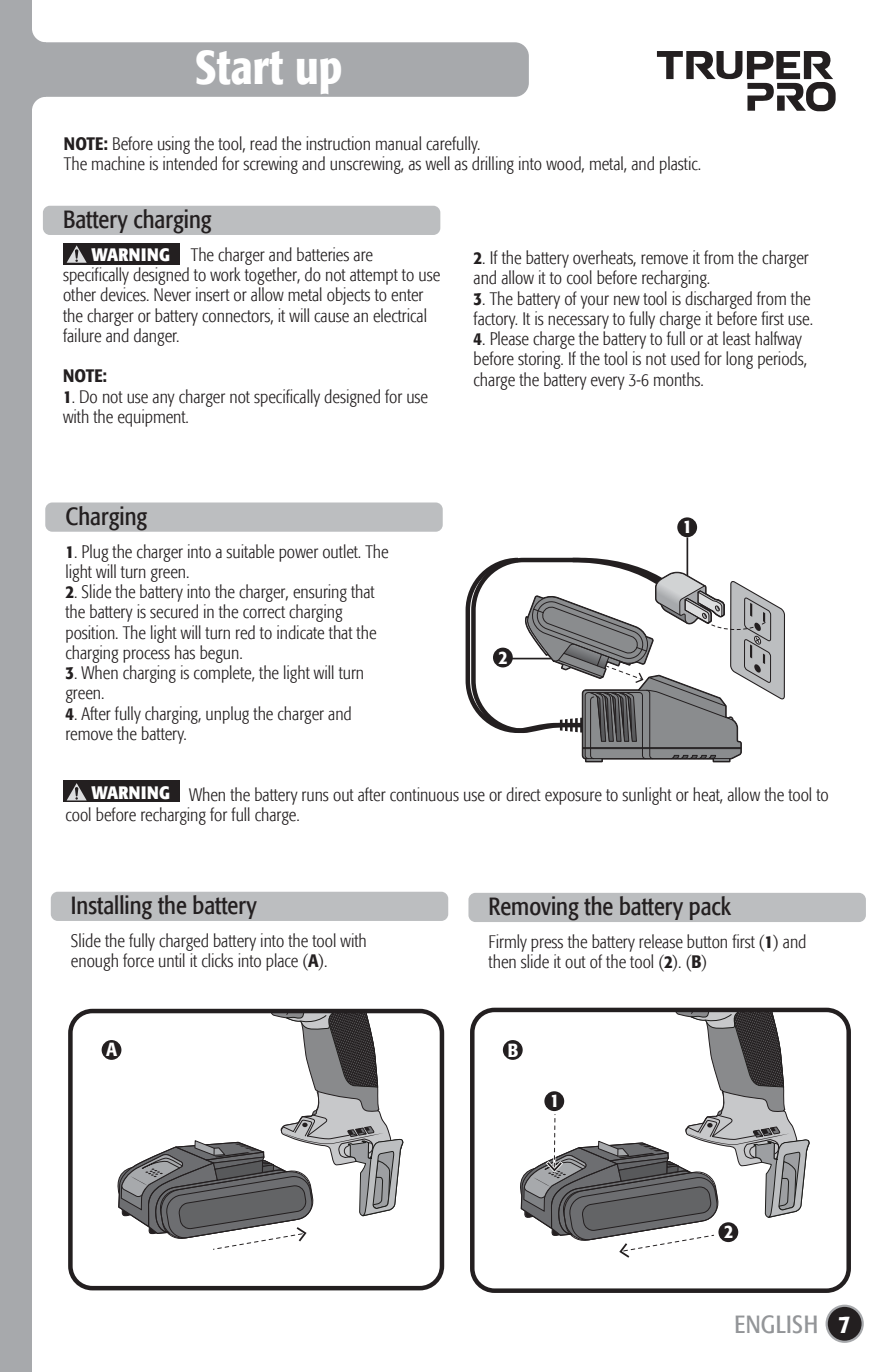
<style>
.page{position:relative;width:893px;height:1372px;background:#fff}
.page>*{position:absolute;margin:0;border:0;box-sizing:border-box;transform-origin:0 0}
.t1{font:500 condensed 47.25px "Formata";color:#fff}
.t2{font:condensed 24.75px "Formata";color:#231f20}
.t3{font:condensed 24.75px "Formata";letter-spacing:.02em;color:#939598}
.t4{font:500 condensed 24.75px "Formata";color:#fff}
.t5{font:500 condensed 18.9px "Formata";color:#fff}
.t6{font:300 condensed 18px/20.2px "Formata";color:#231f20}
.t7{font:700 condensed 18px "Formata";letter-spacing:.02em;color:#fff}
.t8{font:500 condensed 18px "Formata";color:#231f20}
.s1{font-weight:500}
</style>
<div class="page">
<div style="left:32px;top:42px;width:497px;height:55px;background:#a7a9ac;border-radius:14px"></div>
<svg style="left:32px;top:30px;width:11px;height:79px"></svg>
<div style="left:0;top:0;width:32px;height:1371px;background:#a7a9ac"></div>
<div style="left:585px;top:757px;width:18px;height:5px;border:2px solid #231f20"></div>
<div style="left:713px;top:757px;width:17px;height:5px;border:2px solid #231f20"></div>
<div style="left:585px;top:758px;width:17px;height:3px;border:1px solid #231f20"></div>
<svg style="left:463px;top:42px;width:373px;height:718px"></svg>
<div style="left:827px;top:1305px;width:36px;height:36px;background:#231f20;border-radius:50%"></div>
<div style="left:825px;top:1304px;width:39px;height:38px;border:2px solid #a7a9ac;border-radius:50%"></div>
<hr style="left:511px;top:657px;width:40px;height:2px;background:#231f20">
<div style="left:43px;top:206px;width:397px;height:29px;background:#bcbec0;border-radius:7px"></div>
<div style="left:63px;top:243px;width:117px;height:21px;background:#231f20"></div>
<svg style="left:66px;top:245px;width:21px;height:18px"></svg>
<div style="left:63px;top:780px;width:117px;height:22px;background:#231f20"></div>
<svg style="left:66px;top:783px;width:21px;height:18px"></svg>
<div style="left:45px;top:502px;width:398px;height:29px;background:#bcbec0;border-radius:7px"></div>
<div style="left:51px;top:891px;width:397px;height:29px;background:#bcbec0;border-radius:7px"></div>
<div style="left:468px;top:892px;width:398px;height:30px;background:#bcbec0;border-radius:7px"></div>
<div style="left:677px;top:517px;width:20px;height:20px;background:#231f20;border-radius:50%"></div>
<div style="left:102px;top:1040px;width:19px;height:19px;background:#231f20;border-radius:50%"></div>
<div style="left:503px;top:1040px;width:20px;height:19px;background:#231f20;border-radius:50%"></div>
<div style="left:493px;top:647px;width:20px;height:20px;background:#231f20;border-radius:50%"></div>
<div style="left:470px;top:1007px;width:381px;height:285px;border:4px solid #231f20;border-radius:22px"></div>
<svg style="left:115px;top:1013px;width:309px;height:237px"></svg>
<div style="left:68px;top:1008px;width:376px;height:282px;border:4px solid #231f20;border-radius:22px"></div>
<svg style="left:518px;top:1009px;width:312px;height:249px"></svg>
<h1 class="t1" style="left:195px;top:38px;width:149px">Start up</h1>
<p class="t6" style="left:64px;top:133px;width:639px"><span class="s1">NOTE:</span> Before using the tool, read the instruction manual carefully.<br>The machine is intended for screwing and unscrewing, as well as drilling into wood, metal, and plastic.</p>
<h2 class="t2" style="left:63px;top:205px;width:150px">Battery charging</h2>
<p class="t7" style="left:92px;top:243px;width:80px">WARNING</p>
<p class="t6" style="left:63px;top:244px;width:379px;text-indent:128px">The charger and batteries are specifically designed to work together, do not attempt to use other devices. Never insert or allow metal objects to enter the charger or battery connectors, it will cause an electrical failure and danger.</p>
<p class="t8" style="left:63px;top:365px;width:45px">NOTE:</p>
<p class="t6" style="left:63px;top:386px;width:367px"><span class="s1">1</span>. Do not use any charger not specifically designed for use with the equipment.</p>
<h2 class="t2" style="left:65px;top:502px;width:83px">Charging</h2>
<p class="t6" style="left:65px;top:541px;width:325px"><span class="s1">1</span>. Plug the charger into a suitable power outlet. The light will turn green.</p>
<p class="t6" style="left:65px;top:582px;width:313px"><span class="s1">2</span>. Slide the battery into the charger, ensuring that the battery is secured in the correct charging position. The light will turn red to indicate that the charging process has begun.</p>
<p class="t6" style="left:65px;top:663px;width:300px"><span class="s1">3</span>. When charging is complete, the light will turn green.</p>
<p class="t6" style="left:65px;top:703px;width:288px"><span class="s1">4</span>. After fully charging, unplug the charger and remove the battery.</p>
<p class="t6" style="left:474px;top:248px;width:337px"><span class="s1">2</span>. If the battery overheats, remove it from the charger and allow it to cool before recharging.</p>
<p class="t6" style="left:474px;top:288px;width:341px"><span class="s1">3</span>. The battery of your new tool is discharged from the factory. It is necessary to fully charge it before first use.</p>
<p class="t6" style="left:474px;top:329px;width:335px"><span class="s1">4</span>. Please charge the battery to full or at least halfway before storing. If the tool is not used for long periods, charge the battery every 3-6 months.</p>
<p class="t5" style="left:499px;top:645px;width:11px">2</p>
<p class="t5" style="left:683px;top:515px;width:11px">1</p>
<p class="t7" style="left:92px;top:781px;width:80px">WARNING</p>
<p class="t6" style="left:65px;top:784px;width:765px;text-indent:124px">When the battery runs out after continuous use or direct exposure to sunlight or heat, allow the tool to cool before recharging for full charge.</p>
<h2 class="t2" style="left:71px;top:891px;width:187px">Installing the battery</h2>
<h2 class="t2" style="left:489px;top:892px;width:244px">Removing the battery pack</h2>
<p class="t6" style="left:71px;top:930px;width:297px">Slide the fully charged battery into the tool with enough force until it clicks into place (<span class="s1">A</span>).</p>
<p class="t6" style="left:489px;top:931px;width:319px">Firmly press the battery release button first (<span class="s1">1</span>) and then slide it out of the tool (<span class="s1">2</span>). (<span class="s1">B</span>)</p>
<p class="t5" style="left:106px;top:1037px;width:13px">A</p>
<p class="t5" style="left:508px;top:1038px;width:12px">B</p>
<p class="t5" style="left:550px;top:1089px;width:11px">1</p>
<p class="t5" style="left:724px;top:1220px;width:11px">2</p>
<h2 class="t3" style="left:735px;top:1309px;width:85px">ENGLISH</h2>
<h2 class="t4" style="left:839px;top:1308px;width:13px">7</h2>
</div>
